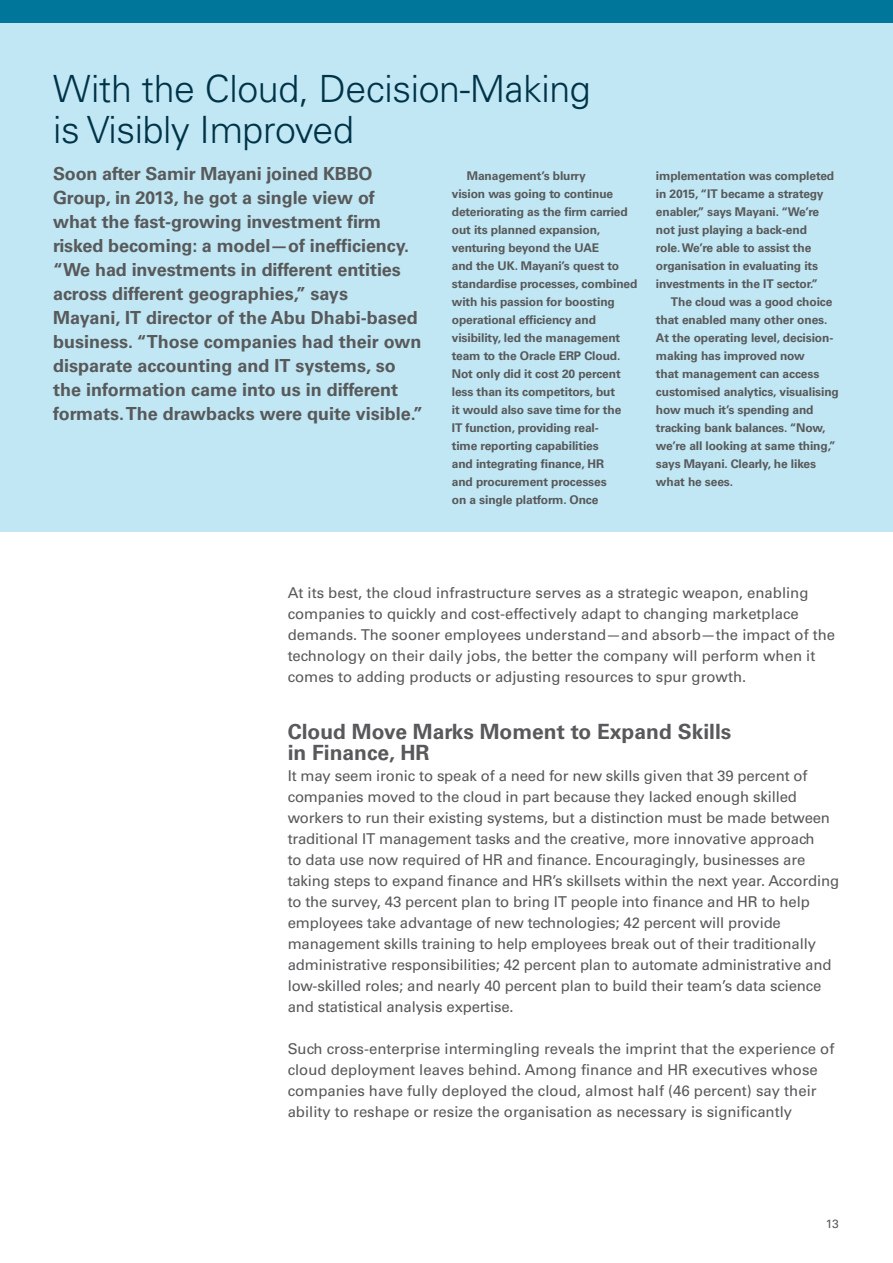
<style>
.page{position:relative;width:893px;height:1263px;background:#fff}
.page>*{position:absolute;margin:0;border:0;box-sizing:border-box;transform-origin:0 0}
.t1{font:300 37.5px/40.5px "Univers LT Pro 45";letter-spacing:-.01em;color:#003248}
.t2{font:700 21px/21px "Univers LT Pro 65";color:#58595b}
.t3{font:700 18px/24px "Univers LT Pro 65";letter-spacing:-.005em;color:#58595b}
.t4{font:14.85px/21px "Univers LT Pro 55 Roman";letter-spacing:-.01em;color:#58595b}
.t5{font:700 12px/18px "Univers LT Pro 65";letter-spacing:-.01em;color:#58595b}
.t6{font:12px "Univers LT Pro 55 Roman";color:#58595b}
</style>
<div class="page">
<div style="left:0;top:0;width:893px;height:531px;background:#c0e7f3"></div>
<div style="left:0;top:0;width:893px;height:22px;background:#00779a"></div>
<h1 class="t1" style="left:53px;top:68px;width:539px">With the Cloud, Decision-Making is Visibly Improved</h1>
<p class="t3" style="left:53px;top:161px;width:371px">Soon after Samir Mayani joined KBBO Group, in 2013, he got a single view of what the fast-growing investment firm risked becoming: a model—of inefficiency. “We had investments in different entities across different geographies,” says<br>Mayani, IT director of the Abu Dhabi-based business. “Those companies had their own disparate accounting and IT systems, so the information came into us in different formats. The drawbacks were quite visible.”</p>
<p class="t5" style="left:452px;top:166px;width:187px;text-indent:15px">Management’s blurry<br>vision was going to continue deteriorating as the firm carried out its planned expansion, venturing beyond the UAE<br>and the UK. Mayani’s quest to standardise processes, combined with his passion for boosting operational efficiency and visibility, led the management team to the Oracle ERP Cloud.<br>Not only did it cost 20 percent less than its competitors, but<br>it would also save time for the<br>IT function, providing real-<br>time reporting capabilities<br>and integrating finance, HR<br>and procurement processes<br>on a single platform. Once</p>
<p class="t5" style="left:656px;top:166px;width:180px">implementation was completed in 2015, “IT became a strategy enabler,” says Mayani. “We’re not just playing a back-end role. We’re able to assist the organisation in evaluating its investments in the IT sector.”</p>
<p class="t5" style="left:656px;top:292px;width:184px;text-indent:15px">The cloud was a good choice that enabled many other ones.<br>At the operating level, decision&shy;making has improved now<br>that management can access customised analytics, visualising how much it’s spending and tracking bank balances. “Now, we’re all looking at same thing,” says Mayani. Clearly, he likes what he sees.</p>
<p class="t4" style="left:288px;top:581px;width:549px">At its best, the cloud infrastructure serves as a strategic weapon, enabling companies to quickly and cost-effectively adapt to changing marketplace demands. The sooner employees understand—and absorb—the impact of the technology on their daily jobs, the better the company will perform when it comes to adding products or adjusting resources to spur growth.</p>
<h2 class="t2" style="left:288px;top:720px;width:445px">Cloud Move Marks Moment to Expand Skills in Finance, HR</h2>
<p class="t4" style="left:288px;top:764px;width:553px">It may seem ironic to speak of a need for new skills given that 39 percent of companies moved to the cloud in part because they lacked enough skilled workers to run their existing systems, but a distinction must be made between traditional IT management tasks and the creative, more innovative approach<br>to data use now required of HR and finance. Encouragingly, businesses are taking steps to expand finance and HR’s skillsets within the next year. According to the survey, 43 percent plan to bring IT people into finance and HR to help employees take advantage of new technologies; 42 percent will provide management skills training to help employees break out of their traditionally administrative responsibilities; 42 percent plan to automate administrative and low-skilled roles; and nearly 40 percent plan to build their team’s data science and statistical analysis expertise.</p>
<p class="t4" style="left:288px;top:1037px;width:548px">Such cross-enterprise intermingling reveals the imprint that the experience of cloud deployment leaves behind. Among finance and HR executives whose companies have fully deployed the cloud, almost half (46 percent) say their ability to reshape or resize the organisation as necessary is significantly</p>
<p class="t6" style="left:826px;top:1216px;width:15px">13</p>
</div>
